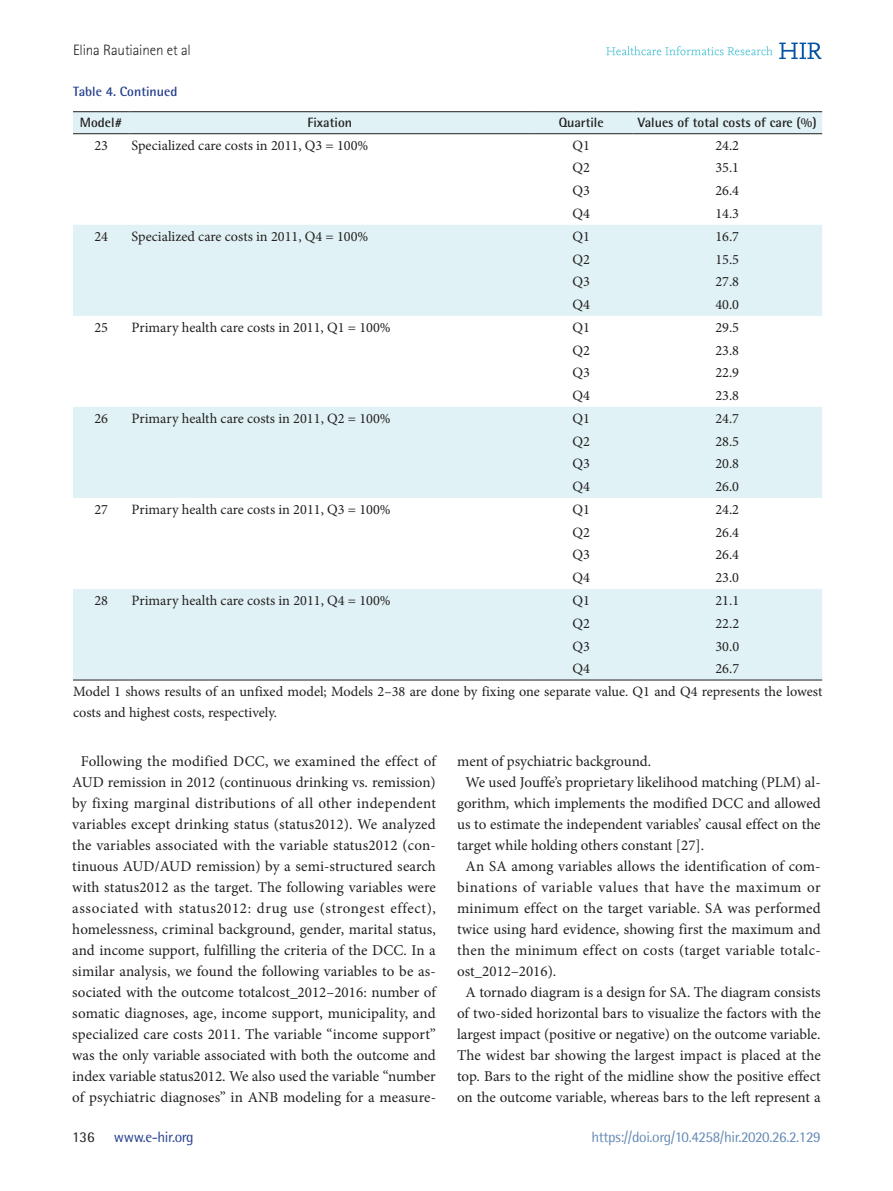
<style>
.page{position:relative;width:893px;height:1191px;background:#fff}
.page>*{position:absolute;margin:0;border:0;box-sizing:border-box;transform-origin:0 0}
.t1{font:15px/21px "Minion Pro";letter-spacing:.005em;color:#231f20;text-align:center}
.t2{font:15px "Minion Pro";letter-spacing:.035em;color:#231f20}
.t3{font:15px "Rotis Semi Sans Std";letter-spacing:-.025em;color:#658ab5}
.t4{font:300 15px "Rotis Sans Serif Std";letter-spacing:-.01em;color:#231f20}
.t5{font:15px "Rotis Semi Sans Std";letter-spacing:-.025em;color:#253f8e}
.t6{font:15px "Rotis Semi Sans Std";color:#231f20}
.t7{font:14.25px/23.1px "Minion Pro";color:#231f20}
.t8{font:700 13.5px "Rotis Semi Sans Std";color:#231f20}
.t9{font:700 13.5px "Rotis Semi Sans Std";color:#253f8e}
</style>
<div class="page">
<svg style="left:779px;top:43px;width:42px;height:16px"></svg>
<svg style="left:606px;top:46px;width:166px;height:9px"></svg>
<svg style="left:73px;top:112px;width:749px;height:567px;fill:#e0f2f5"></svg>
<hr style="left:73px;top:133px;width:56px;height:1px;background:#231f20">
<hr style="left:129px;top:133px;width:401px;height:1px;background:#231f20">
<hr style="left:530px;top:133px;width:102px;height:1px;background:#231f20">
<hr style="left:632px;top:133px;width:190px;height:1px;background:#231f20">
<hr style="left:73px;top:111px;width:56px;height:1px;background:#231f20">
<hr style="left:129px;top:111px;width:401px;height:1px;background:#231f20">
<hr style="left:530px;top:111px;width:102px;height:1px;background:#231f20">
<hr style="left:632px;top:111px;width:190px;height:1px;background:#231f20">
<hr style="left:73px;top:679px;width:56px;height:1px;background:#231f20">
<hr style="left:129px;top:679px;width:401px;height:1px;background:#231f20">
<hr style="left:530px;top:679px;width:102px;height:1px;background:#231f20">
<hr style="left:632px;top:679px;width:190px;height:1px;background:#231f20">
<p class="t4" style="left:73px;top:42px;width:119px">Elina Rautiainen et al</p>
<p class="t9" style="left:73px;top:84px;width:106px">Table 4. Continued</p>
<p class="t8" style="left:80px;top:114px;width:44px">Model#</p>
<p class="t8" style="left:307px;top:114px;width:46px">Fixation</p>
<p class="t8" style="left:559px;top:114px;width:47px">Quartile</p>
<p class="t8" style="left:638px;top:114px;width:180px">Values of total costs of care (%)</p>
<p class="t7" style="left:94px;top:134px;width:15px">23</p>
<p class="t7" style="left:131px;top:134px;width:238px">Specialized care costs in 2011, Q3 = 100%</p>
<p class="t7" style="left:572px;top:134px;width:19px">Q1</p>
<p class="t7" style="left:715px;top:134px;width:25px">24.2</p>
<p class="t7" style="left:572px;top:156px;width:19px">Q2</p>
<p class="t7" style="left:715px;top:156px;width:25px">35.1</p>
<p class="t7" style="left:572px;top:179px;width:19px">Q3</p>
<p class="t7" style="left:715px;top:179px;width:25px">26.4</p>
<p class="t7" style="left:572px;top:202px;width:19px">Q4</p>
<p class="t7" style="left:715px;top:202px;width:25px">14.3</p>
<p class="t7" style="left:94px;top:225px;width:15px">24</p>
<p class="t7" style="left:132px;top:225px;width:238px">Specialized care costs in 2011, Q4 = 100%</p>
<p class="t7" style="left:572px;top:225px;width:19px">Q1</p>
<p class="t7" style="left:715px;top:225px;width:25px">16.7</p>
<p class="t7" style="left:572px;top:247px;width:19px">Q2</p>
<p class="t7" style="left:715px;top:247px;width:25px">15.5</p>
<p class="t7" style="left:572px;top:270px;width:19px">Q3</p>
<p class="t7" style="left:715px;top:270px;width:25px">27.8</p>
<p class="t7" style="left:572px;top:293px;width:19px">Q4</p>
<p class="t7" style="left:715px;top:293px;width:25px">40.0</p>
<p class="t7" style="left:94px;top:316px;width:15px">25</p>
<p class="t7" style="left:132px;top:316px;width:261px">Primary health care costs in 2011, Q1 = 100%</p>
<p class="t7" style="left:572px;top:316px;width:19px">Q1</p>
<p class="t7" style="left:715px;top:316px;width:25px">29.5</p>
<p class="t7" style="left:572px;top:338px;width:19px">Q2</p>
<p class="t7" style="left:715px;top:338px;width:25px">23.8</p>
<p class="t7" style="left:572px;top:361px;width:19px">Q3</p>
<p class="t7" style="left:715px;top:361px;width:25px">22.9</p>
<p class="t7" style="left:572px;top:384px;width:19px">Q4</p>
<p class="t7" style="left:715px;top:384px;width:25px">23.8</p>
<p class="t7" style="left:94px;top:407px;width:15px">26</p>
<p class="t7" style="left:132px;top:407px;width:261px">Primary health care costs in 2011, Q2 = 100%</p>
<p class="t7" style="left:572px;top:407px;width:19px">Q1</p>
<p class="t7" style="left:715px;top:407px;width:25px">24.7</p>
<p class="t7" style="left:572px;top:429px;width:19px">Q2</p>
<p class="t7" style="left:715px;top:429px;width:25px">28.5</p>
<p class="t7" style="left:572px;top:452px;width:19px">Q3</p>
<p class="t7" style="left:715px;top:452px;width:25px">20.8</p>
<p class="t7" style="left:572px;top:475px;width:19px">Q4</p>
<p class="t7" style="left:715px;top:475px;width:25px">26.0</p>
<p class="t7" style="left:94px;top:498px;width:15px">27</p>
<p class="t7" style="left:132px;top:498px;width:261px">Primary health care costs in 2011, Q3 = 100%</p>
<p class="t7" style="left:572px;top:498px;width:19px">Q1</p>
<p class="t7" style="left:715px;top:498px;width:25px">24.2</p>
<p class="t7" style="left:572px;top:520px;width:19px">Q2</p>
<p class="t7" style="left:715px;top:520px;width:25px">26.4</p>
<p class="t7" style="left:572px;top:543px;width:19px">Q3</p>
<p class="t7" style="left:715px;top:543px;width:25px">26.4</p>
<p class="t7" style="left:572px;top:566px;width:19px">Q4</p>
<p class="t7" style="left:715px;top:566px;width:25px">23.0</p>
<p class="t7" style="left:94px;top:589px;width:15px">28</p>
<p class="t7" style="left:132px;top:589px;width:261px">Primary health care costs in 2011, Q4 = 100%</p>
<p class="t7" style="left:572px;top:589px;width:19px">Q1</p>
<p class="t7" style="left:715px;top:589px;width:25px">21.1</p>
<p class="t7" style="left:572px;top:612px;width:19px">Q2</p>
<p class="t7" style="left:715px;top:612px;width:25px">22.2</p>
<p class="t7" style="left:572px;top:634px;width:19px">Q3</p>
<p class="t7" style="left:715px;top:634px;width:25px">30.0</p>
<p class="t7" style="left:572px;top:657px;width:19px">Q4</p>
<p class="t7" style="left:73px;top:657px;width:751px;text-indent:642px">26.7<br>Model 1 shows results of an unfixed model; Models 2–38 are done by fixing one separate value. Q1 and Q4 represents the lowest</p>
<p class="t7" style="left:73px;top:701px;width:205px">costs and highest costs, respectively.</p>
<p class="t1" style="left:72px;top:751px;width:365px">Following the modified DCC, we examined the effect of AUD remission in 2012 (continuous drinking vs. remission) by fixing marginal distributions of all other independent variables except drinking status (status2012). We analyzed the variables associated with the variable status2012 (con&shy;tinuous AUD/AUD remission) by a semi-structured search with status2012 as the target. The following variables were associated with status2012: drug use (strongest effect), homelessness, criminal background, gender, marital status, and income support, fulfilling the criteria of the DCC. In a similar analysis, we found the following variables to be as&shy;sociated with the outcome totalcost_2012–2016: number of somatic diagnoses, age, income support, municipality, and specialized care costs 2011. The variable “income support” was the only variable associated with both the outcome and index variable status2012. We also used the variable “number of psychiatric diagnoses” in ANB modeling for a measure-</p>
<p class="t1" style="left:457px;top:751px;width:195px">ment of psychiatric background.</p>
<p class="t1" style="left:466px;top:772px;width:357px">We used Jouffe’s proprietary likelihood matching (PLM) al-</p>
<p class="t1" style="left:457px;top:793px;width:365px">gorithm, which implements the modified DCC and allowed</p>
<p class="t1" style="left:457px;top:814px;width:365px">us to estimate the independent variables’ causal effect on the</p>
<p class="t1" style="left:457px;top:835px;width:248px">target while holding others constant [27].</p>
<p class="t1" style="left:466px;top:856px;width:356px">An SA among variables allows the identification of com-</p>
<p class="t2" style="left:457px;top:877px;width:365px">binations of variable values that have the maximum or</p>
<p class="t1" style="left:457px;top:898px;width:365px">minimum effect on the target variable. SA was performed</p>
<p class="t1" style="left:457px;top:919px;width:365px">twice using hard evidence, showing first the maximum and</p>
<p class="t1" style="left:457px;top:940px;width:365px">then the minimum effect on costs (target variable totalc-</p>
<p class="t1" style="left:457px;top:961px;width:101px">ost_2012–2016).</p>
<p class="t1" style="left:466px;top:982px;width:357px">A tornado diagram is a design for SA. The diagram consists</p>
<p class="t1" style="left:457px;top:1003px;width:365px">of two-sided horizontal bars to visualize the factors with the</p>
<p class="t1" style="left:457px;top:1024px;width:365px">largest impact (positive or negative) on the outcome variable.</p>
<p class="t1" style="left:457px;top:1045px;width:365px">The widest bar showing the largest impact is placed at the</p>
<p class="t1" style="left:457px;top:1066px;width:365px">top. Bars to the right of the midline show the positive effect</p>
<p class="t1" style="left:457px;top:1087px;width:365px">on the outcome variable, whereas bars to the left represent a</p>
<p class="t6" style="left:72px;top:1128px;width:24px">136</p>
<p class="t5" style="left:114px;top:1128px;width:81px">www.e-hir.org</p>
<p class="t3" style="left:591px;top:1128px;width:231px">https://doi.org/10.4258/hir.2020.26.2.129</p>
</div>
